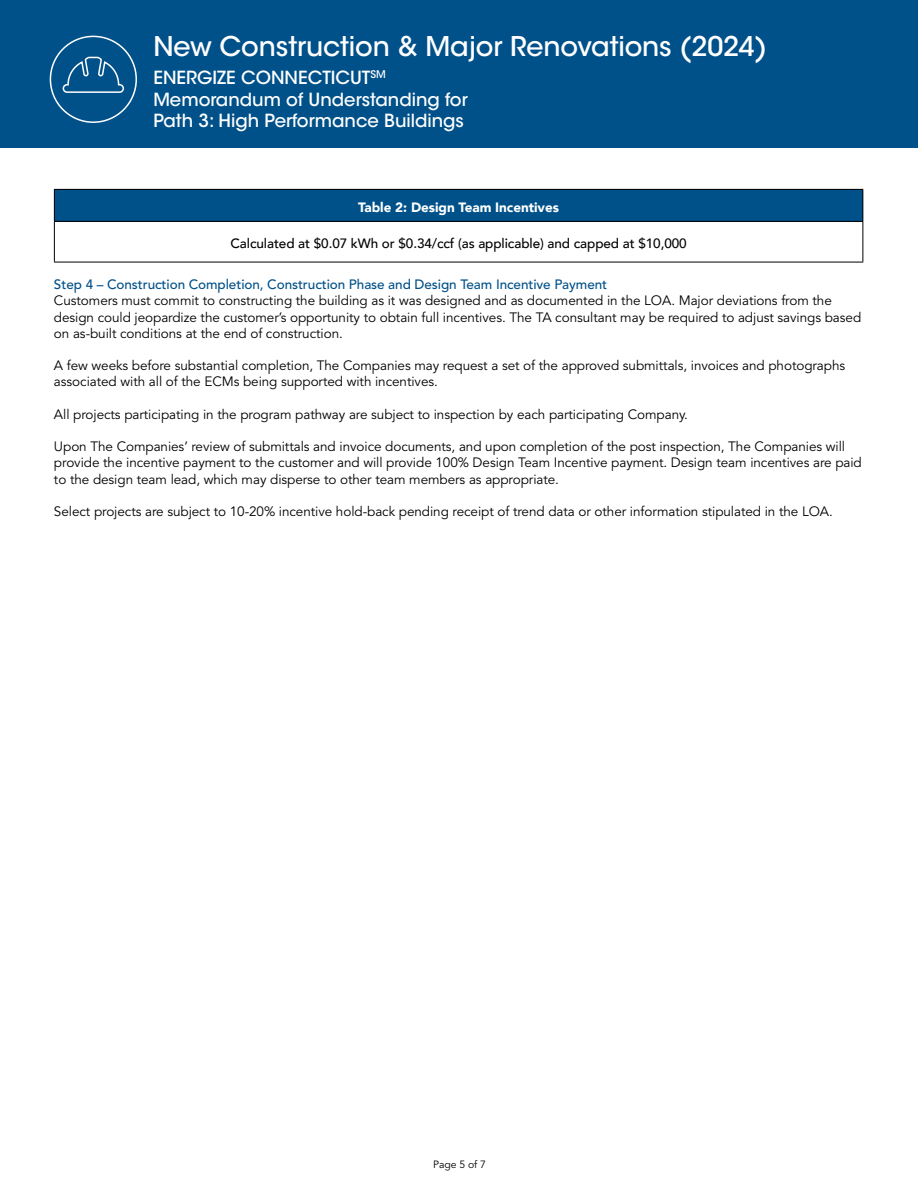
<style>
.page{position:relative;width:918px;height:1188px;background:#fff}
.page>*{position:absolute;margin:0;border:0;box-sizing:border-box;transform-origin:0 0}
.t1{font:500 27px "ITC Avant Garde Std";letter-spacing:-.005em;color:#fff}
.t2{font:500 18px/21.6px "ITC Avant Garde Std";color:#fff}
.t3{font:13.5px/16.2px "Avenir LT Std";letter-spacing:-.005em;color:#000}
.t4{font:500 13.5px "Avenir LT Std";letter-spacing:-.005em;color:#005189}
.t5{font:500 13.5px "Avenir";letter-spacing:-.005em;color:#000}
.t6{font:900 13.5px "Avenir";letter-spacing:-.005em;color:#fff}
.t7{font:10.5px "Avenir LT Std";letter-spacing:-.005em;color:#000}
</style>
<div class="page">
<div style="left:0;top:0;width:918px;height:148px;background:#005189"></div>
<div style="left:50px;top:36px;width:87px;height:87px;border:2px solid #fff;border-radius:50%"></div>
<svg style="left:62px;top:56px;width:62px;height:37px"></svg>
<div style="left:54px;top:189px;width:809px;height:32px;background:#005189"></div>
<hr style="left:54px;top:189px;width:809px;height:1px;background:#000">
<hr style="left:54px;top:190px;width:1px;height:31px;background:#000">
<hr style="left:862px;top:190px;width:1px;height:31px;background:#000">
<hr style="left:54px;top:221px;width:809px;height:1px;background:#000">
<hr style="left:54px;top:222px;width:1px;height:40px;background:#000">
<hr style="left:862px;top:222px;width:1px;height:40px;background:#000">
<hr style="left:54px;top:262px;width:809px;height:1px;background:#000">
<h1 class="t1" style="left:153px;top:29px;width:615px">New Construction &amp; Major Renovations (2024)</h1>
<h2 class="t2" style="left:153px;top:67px;width:316px">ENERGIZE CONNECTICUT<sup>SM<br></sup>Memorandum of Understanding for<br>Path 3: High Performance Buildings</h2>
<p class="t6" style="left:358px;top:196px;width:202px">Table 2: Design Team Incentives</p>
<p class="t5" style="left:230px;top:232px;width:458px">Calculated at $0.07 kWh or $0.34/ccf (as applicable) and capped at $10,000</p>
<p class="t4" style="left:54px;top:277px;width:555px">Step 4 – Construction Completion, Construction Phase and Design Team Incentive Payment</p>
<p class="t3" style="left:54px;top:293px;width:809px">Customers must commit to constructing the building as it was designed and as documented in the LOA. Major deviations from the design could jeopardize the customer’s opportunity to obtain full incentives. The TA consultant may be required to adjust savings based on as-built conditions at the end of construction.</p>
<p class="t3" style="left:54px;top:358px;width:793px">A few weeks before substantial completion, The Companies may request a set of the approved submittals, invoices and photographs associated with all of the ECMs being supported with incentives.</p>
<p class="t3" style="left:54px;top:406px;width:636px">All projects participating in the program pathway are subject to inspection by each participating Company.</p>
<p class="t3" style="left:54px;top:439px;width:809px">Upon The Companies’ review of submittals and invoice documents, and upon completion of the post inspection, The Companies will provide the incentive payment to the customer and will provide 100% Design Team Incentive payment. Design team incentives are paid to the design team lead, which may disperse to other team members as appropriate.</p>
<p class="t3" style="left:54px;top:504px;width:780px">Select projects are subject to 10-20% incentive hold-back pending receipt of trend data or other information stipulated in the LOA.</p>
<p class="t7" style="left:433px;top:1158px;width:54px">Page 5 of 7</p>
</div>
